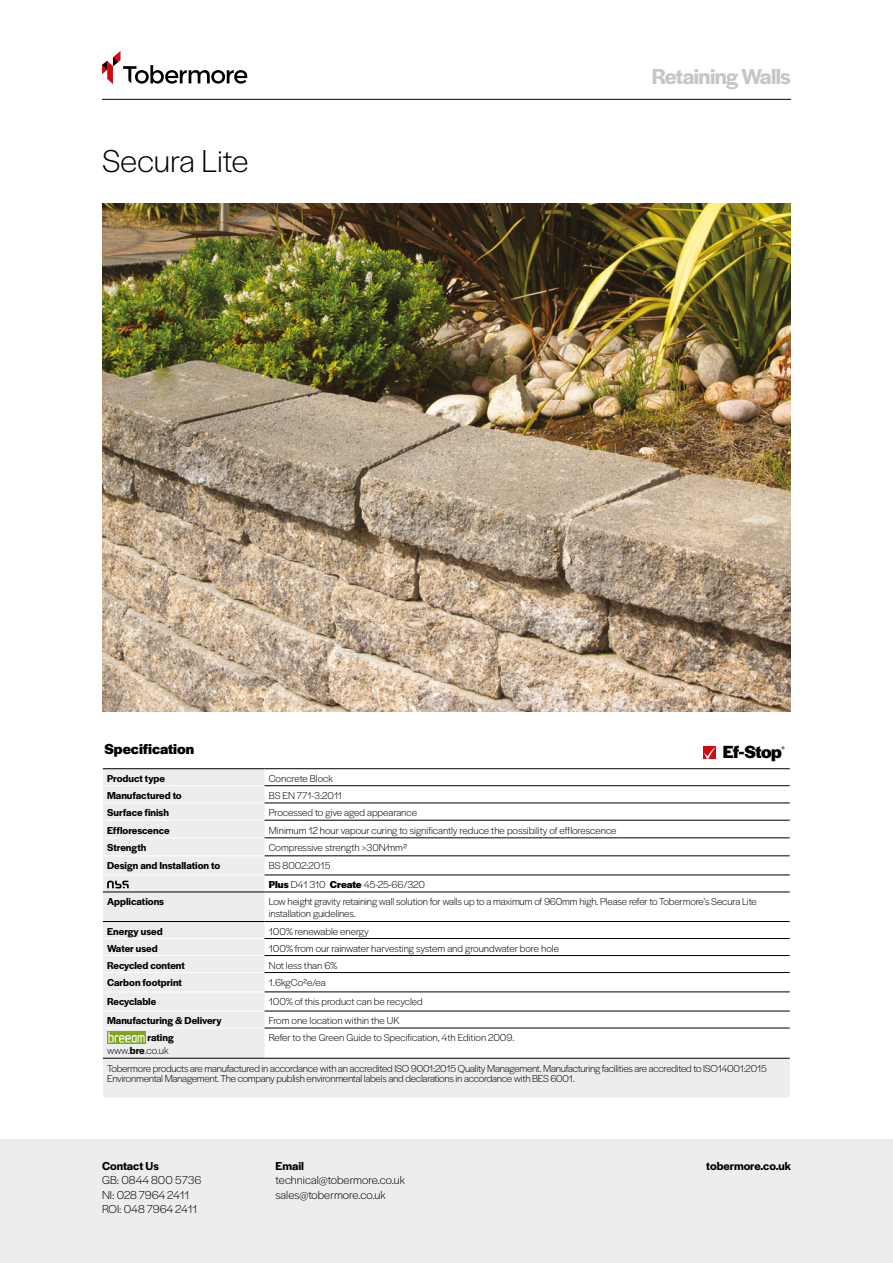
<style>
.page{position:relative;width:893px;height:1263px;background:#fff}
.page>*{position:absolute;margin:0;border:0;box-sizing:border-box;transform-origin:0 0}
.t1{font:300 33px "Halyard Display";color:#000}
.t2{font:600 22.5px "Halyard Display";letter-spacing:-.025em;color:#c6c6c6}
.t3{font:700 18.3px "Halyard Display";letter-spacing:-.035em;color:#000}
.t4{font:700 15px "Halyard Display";color:#000}
.t5{font:300 12px "Halyard Display";color:#000}
.t6{font:600 12px "Halyard Display";color:#000}
.t7{font:300 10.5px/12px "Halyard Display";letter-spacing:-.015em;color:#000}
.t8{font:600 10.5px "Halyard Display";color:#000}
.t9{font:5.4px "Halyard Display";color:#000}
.s1{font-weight:700}
.s2{font-weight:600}
</style>
<div class="page">
<hr style="left:102px;top:99px;width:689px;height:1px;background:#020203">
<svg style="left:102px;top:51px;width:145px;height:33px"></svg>
<div style="left:0;top:1140px;width:893px;height:123px;background:#ededed"></div>
<img style="left:102px;top:204px;width:689px;height:508px">
<svg style="left:704px;top:746px;width:12px;height:13px"></svg>
<svg style="left:103px;top:769px;width:687px;height:328px"></svg>
<hr style="left:103px;top:802px;width:162px;height:1px;background:#fff">
<hr style="left:103px;top:820px;width:162px;height:1px;background:#fff">
<hr style="left:103px;top:837px;width:162px;height:1px;background:#fff">
<hr style="left:103px;top:855px;width:162px;height:1px;background:#fff">
<hr style="left:103px;top:874px;width:162px;height:1px;background:#fff">
<hr style="left:103px;top:938px;width:162px;height:1px;background:#fff">
<hr style="left:103px;top:955px;width:162px;height:1px;background:#fff">
<hr style="left:103px;top:972px;width:162px;height:1px;background:#fff">
<hr style="left:103px;top:991px;width:162px;height:1px;background:#fff">
<hr style="left:103px;top:1011px;width:162px;height:1px;background:#fff">
<hr style="left:103px;top:1028px;width:162px;height:1px;background:#fff">
<hr style="left:103px;top:785px;width:162px;height:1px;background:#fff">
<hr style="left:265px;top:785px;width:525px;height:1px;background:#000">
<hr style="left:265px;top:803px;width:525px;height:1px;background:#000">
<hr style="left:265px;top:820px;width:525px;height:1px;background:#000">
<hr style="left:265px;top:837px;width:525px;height:1px;background:#000">
<hr style="left:265px;top:855px;width:525px;height:1px;background:#000">
<hr style="left:265px;top:875px;width:525px;height:1px;background:#000">
<hr style="left:265px;top:938px;width:525px;height:1px;background:#000">
<hr style="left:265px;top:955px;width:525px;height:1px;background:#000">
<hr style="left:265px;top:972px;width:525px;height:1px;background:#000">
<hr style="left:265px;top:992px;width:525px;height:1px;background:#000">
<hr style="left:265px;top:1011px;width:525px;height:1px;background:#000">
<hr style="left:265px;top:1028px;width:525px;height:1px;background:#000">
<hr style="left:103px;top:768px;width:162px;height:1px;background:#000">
<hr style="left:265px;top:768px;width:525px;height:1px;background:#000">
<hr style="left:103px;top:891px;width:162px;height:1px;background:#000">
<hr style="left:265px;top:891px;width:525px;height:1px;background:#000">
<hr style="left:103px;top:921px;width:162px;height:1px;background:#000">
<hr style="left:265px;top:921px;width:525px;height:1px;background:#000">
<hr style="left:103px;top:1058px;width:162px;height:1px;background:#000">
<hr style="left:265px;top:1058px;width:525px;height:1px;background:#000">
<svg style="left:107px;top:881px;width:22px;height:7px"></svg>
<img style="left:107px;top:1032px;width:38px;height:11px">
<p class="t1" style="left:102px;top:138px;width:148px">Secura Lite</p>
<p class="t4" style="left:104px;top:738px;width:91px">Specification</p>
<p class="t2" style="left:652px;top:61px;width:141px">Retaining Walls</p>
<p class="t3" style="left:723px;top:739px;width:61px">Ef-Stop</p>
<p class="t9" style="left:781px;top:745px;width:5px">®</p>
<p class="t8" style="left:107px;top:771px;width:59px">Product type</p>
<p class="t7" style="left:269px;top:772px;width:66px">Concrete Block</p>
<p class="t8" style="left:107px;top:788px;width:76px">Manufactured to</p>
<p class="t7" style="left:269px;top:789px;width:75px">BS EN 771-3:2011</p>
<p class="t8" style="left:107px;top:805px;width:63px">Surface finish</p>
<p class="t7" style="left:269px;top:806px;width:150px">Processed to give aged appearance</p>
<p class="t8" style="left:107px;top:823px;width:64px">Efflorescence</p>
<p class="t7" style="left:269px;top:823px;width:349px">Minimum 12 hour vapour curing to significantly reduce the possibility of efflorescence</p>
<p class="t8" style="left:107px;top:840px;width:41px">Strength</p>
<p class="t7" style="left:269px;top:841px;width:140px">Compressive strength &gt;30N/mm2</p>
<p class="t8" style="left:107px;top:858px;width:115px">Design and Installation to</p>
<p class="t7" style="left:269px;top:859px;width:63px">BS 8002:2015</p>
<p class="t7" style="left:269px;top:878px;width:158px"><span class="s1">Plus</span> D41 310 <span class="s1">Create</span> 45-25-66/320</p>
<p class="t8" style="left:107px;top:894px;width:58px">Applications</p>
<p class="t7" style="left:269px;top:895px;width:490px">Low height gravity retaining wall solution for walls up to a maximum of 960mm high. Please refer to Tobermore’s Secura Lite installation guidelines.</p>
<p class="t8" style="left:107px;top:924px;width:57px">Energy used</p>
<p class="t7" style="left:269px;top:925px;width:102px">100% renewable energy</p>
<p class="t8" style="left:107px;top:941px;width:52px">Water used</p>
<p class="t7" style="left:269px;top:942px;width:292px">100% from our rainwater harvesting system and groundwater bore hole</p>
<p class="t8" style="left:107px;top:958px;width:79px">Recycled content</p>
<p class="t7" style="left:269px;top:959px;width:70px">Not less than 6%</p>
<p class="t8" style="left:107px;top:975px;width:76px">Carbon footprint</p>
<p class="t7" style="left:269px;top:976px;width:58px">1.6kgCo2e/ea</p>
<p class="t8" style="left:107px;top:994px;width:51px">Recyclable</p>
<p class="t7" style="left:269px;top:995px;width:156px">100% of this product can be recycled</p>
<p class="t8" style="left:107px;top:1013px;width:116px">Manufacturing &amp; Delivery</p>
<p class="t7" style="left:269px;top:1014px;width:132px">From one location within the UK</p>
<p class="t8" style="left:147px;top:1030px;width:28px">rating</p>
<p class="t7" style="left:107px;top:1044px;width:63px">www.<span class="s2">bre</span>.co.uk</p>
<p class="t7" style="left:269px;top:1031px;width:247px">Refer to the Green Guide to Specification, 4th Edition 2009.</p>
<p class="t7" style="left:107px;top:1062px;width:661px;line-height:10.8px">Tobermore products are manufactured in accordance with an accredited ISO 9001:2015 Quality Management. Manufacturing facilities are accredited to ISO14001:2015<br>Environmental Management. The company publish environmental labels and declarations in accordance with BES 6001.</p>
<p class="t6" style="left:102px;top:1157px;width:58px">Contact Us</p>
<p class="t5" style="left:102px;top:1172px;width:101px">GB: 0844 800 5736</p>
<p class="t5" style="left:102px;top:1186px;width:89px">NI: 028 7964 2411</p>
<p class="t5" style="left:102px;top:1201px;width:97px">ROI: 048 7964 2411</p>
<p class="t6" style="left:276px;top:1157px;width:30px">Email</p>
<p class="t6" style="left:706px;top:1157px;width:86px">tobermore.co.uk</p>
<p class="t5" style="left:276px;top:1172px;width:131px">technical@tobermore.co.uk</p>
<p class="t5" style="left:276px;top:1186px;width:112px">sales@tobermore.co.uk</p>
</div>
